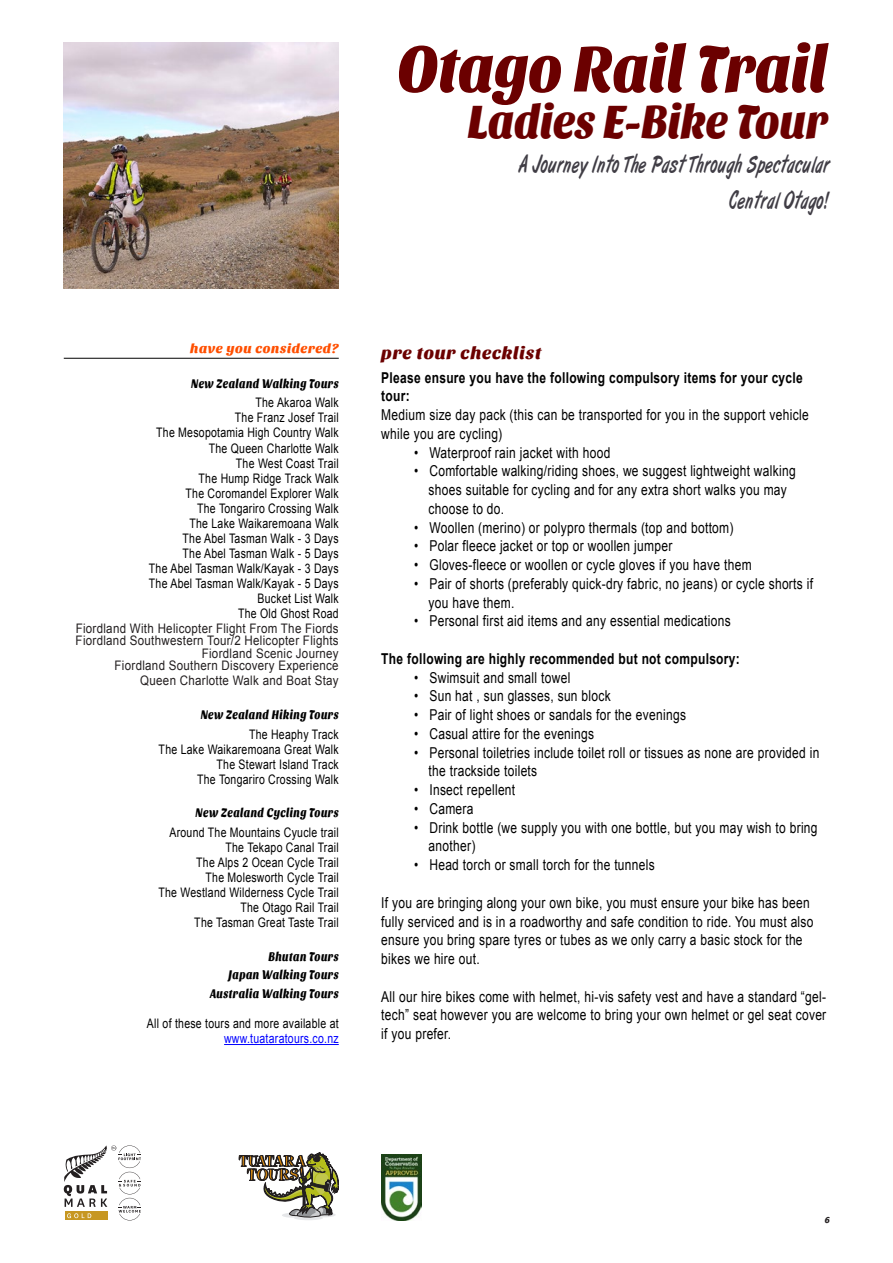
<style>
.page{position:relative;width:893px;height:1263px;background:#fff}
.page>*{position:absolute;margin:0;border:0;box-sizing:border-box;transform-origin:0 0}
.t1{font:67.5px "Sansita One";letter-spacing:-.02em;color:#6b0000;scale:.88 1}
.t2{font:48.75px "Sansita One";letter-spacing:-.02em;color:#6b0000;scale:.88 1}
.t3{font:24.75px "Art Brush";letter-spacing:.05em;color:#403d45;scale:.67 1}
.t4{font:18px "Sansita One";letter-spacing:.025em;color:#6b0000}
.t5{font:15px/18.8px "Arial";letter-spacing:.025em;color:#000;scale:.8 1}
.t6{font:700 15px/18.8px "Arial";letter-spacing:.025em;color:#000;scale:.8 1}
.t7{font:13.5px "Sansita One";letter-spacing:.025em;color:#ff4f00}
.t8{font:13.2px "Arial";letter-spacing:.025em;color:#000;scale:.8 1}
.t9{font:13.2px "Arial";letter-spacing:.025em;color:#231f20;scale:.88 1}
.t10{font:13.2px "Sansita One";letter-spacing:.025em;color:#000;scale:.8 1}
.t11{font:13.2px "Arial";letter-spacing:.025em;color:#00f;scale:.8 1}
.t12{font:9px "Sansita One";color:#231f20}
</style>
<div class="page">
<svg style="left:239px;top:1152px;width:100px;height:68px"></svg>
<img style="left:381px;top:1155px;width:41px;height:65px">
<svg style="left:64px;top:1145px;width:77px;height:75px"></svg>
<hr style="left:224px;top:1044px;width:115px;height:1px;background:#00f">
<hr style="left:64px;top:358px;width:275px;height:1px;background:#000">
<img style="left:64px;top:43px;width:275px;height:245px">
<p class="t1" style="left:397px;top:30px;width:492px">Otago Rail Trail</p>
<p class="t2" style="left:467px;top:94px;width:412px">Ladies E-Bike Tour</p>
<p class="t3" style="left:518px;top:151px;width:465px">A Journey Into The Past Through Spectacular</p>
<p class="t3" style="left:729px;top:187px;width:150px">Central Otago!</p>
<p class="t7" style="left:190px;top:341px;width:150px">have you considered?</p>
<p class="t10" style="left:191px;top:376px;width:186px">New Zealand Walking Tours</p>
<p class="t8" style="left:256px;top:394px;width:106px">The Akaroa Walk</p>
<p class="t8" style="left:235px;top:409px;width:131px">The Franz Josef Trail</p>
<p class="t8" style="left:156px;top:424px;width:230px">The Mesopotamia High Country Walk</p>
<p class="t8" style="left:209px;top:439px;width:164px">The Queen Charlotte Walk</p>
<p class="t8" style="left:236px;top:454px;width:130px">The West Coast Trail</p>
<p class="t8" style="left:199px;top:469px;width:177px">The Hump Ridge Track Walk</p>
<p class="t8" style="left:186px;top:484px;width:193px">The Coromandel Explorer Walk</p>
<p class="t8" style="left:197px;top:499px;width:179px">The Tongariro Crossing Walk</p>
<p class="t8" style="left:189px;top:514px;width:188px">The Lake Waikaremoana Walk</p>
<p class="t8" style="left:183px;top:529px;width:197px">The Abel Tasman Walk - 3 Days</p>
<p class="t8" style="left:183px;top:544px;width:197px">The Abel Tasman Walk - 5 Days</p>
<p class="t8" style="left:149px;top:559px;width:239px">The Abel Tasman Walk/Kayak - 3 Days</p>
<p class="t8" style="left:149px;top:574px;width:239px">The Abel Tasman Walk/Kayak - 5 Days</p>
<p class="t8" style="left:258px;top:589px;width:103px">Bucket List Walk</p>
<p class="t8" style="left:238px;top:604px;width:127px">The Old Ghost Road</p>
<p class="t9" style="left:76px;top:619px;width:300px">Fiordland With Helicopter Flight From The Fiords</p>
<p class="t9" style="left:76px;top:632px;width:300px">Fiordland Southwestern Tour/2 Helicopter Flights</p>
<p class="t9" style="left:202px;top:644px;width:157px">Fiordland Scenic Journey</p>
<p class="t9" style="left:115px;top:657px;width:256px">Fiordland Southern Discovery Experience</p>
<p class="t9" style="left:140px;top:672px;width:227px">Queen Charlotte Walk and Boat Stay</p>
<p class="t10" style="left:201px;top:707px;width:174px">New Zealand Hiking Tours</p>
<p class="t8" style="left:249px;top:725px;width:114px">The Heaphy Track</p>
<p class="t8" style="left:159px;top:740px;width:227px">The Lake Waikaremoana Great Walk</p>
<p class="t8" style="left:217px;top:755px;width:154px">The Stewart Island Track</p>
<p class="t8" style="left:197px;top:770px;width:179px">The Tongariro Crossing Walk</p>
<p class="t10" style="left:196px;top:805px;width:180px">New Zealand Cycling Tours</p>
<p class="t8" style="left:169px;top:823px;width:213px">Around The Mountains Cyucle trail</p>
<p class="t8" style="left:225px;top:838px;width:143px">The Tekapo Canal Trail</p>
<p class="t8" style="left:196px;top:853px;width:180px">The Alps 2 Ocean Cycle Trail</p>
<p class="t8" style="left:206px;top:868px;width:168px">The Molesworth Cycle Trail</p>
<p class="t8" style="left:158px;top:883px;width:227px">The Westland Wilderness Cycle Trail</p>
<p class="t8" style="left:240px;top:898px;width:124px">The Otago Rail Trail</p>
<p class="t8" style="left:194px;top:913px;width:182px">The Tasman Great Taste Trail</p>
<p class="t10" style="left:268px;top:949px;width:89px">Bhutan Tours</p>
<p class="t10" style="left:228px;top:967px;width:139px">Japan Walking Tours</p>
<p class="t10" style="left:210px;top:986px;width:162px">Australia Walking Tours</p>
<p class="t8" style="left:147px;top:1015px;width:241px">All of these tours and more available at</p>
<p class="t11" style="left:224px;top:1030px;width:145px">www.tuataratours.co.nz</p>
<p class="t4" style="left:381px;top:342px;width:162px">pre tour checklist</p>
<p class="t6" style="left:381px;top:368px;width:528px">Please ensure you have the following compulsory items for your cycle tour:</p>
<p class="t5" style="left:381px;top:406px;width:536px">Medium size day pack (this can be transported for you in the support vehicle while you are cycling)</p>
<p class="t5" style="left:414px;top:443px;width:247px">• Waterproof rain jacket with hood</p>
<p class="t5" style="left:414px;top:462px;width:479px">• Comfortable walking/riding shoes, we suggest lightweight walking</p>
<p class="t5" style="left:429px;top:481px;width:449px">shoes suitable for cycling and for any extra short walks you may</p>
<p class="t5" style="left:429px;top:499px;width:96px">choose to do.</p>
<p class="t5" style="left:414px;top:518px;width:401px">• Woollen (merino) or polypro thermals (top and bottom)</p>
<p class="t5" style="left:414px;top:537px;width:324px">• Polar fleece jacket or top or woollen jumper</p>
<p class="t5" style="left:414px;top:556px;width:424px">• Gloves-fleece or woollen or cycle gloves if you have them</p>
<p class="t5" style="left:414px;top:574px;width:500px">• Pair of shorts (preferably quick-dry fabric, no jeans) or cycle shorts if</p>
<p class="t5" style="left:429px;top:593px;width:109px">you have them.</p>
<p class="t5" style="left:414px;top:612px;width:397px">• Personal first aid items and any essential medications</p>
<p class="t6" style="left:381px;top:650px;width:450px">The following are highly recommended but not compulsory:</p>
<p class="t5" style="left:414px;top:668px;width:197px">• Swimsuit and small towel</p>
<p class="t5" style="left:414px;top:687px;width:247px">• Sun hat , sun glasses, sun block</p>
<p class="t5" style="left:414px;top:706px;width:341px">• Pair of light shoes or sandals for the evenings</p>
<p class="t5" style="left:414px;top:724px;width:227px">• Casual attire for the evenings</p>
<p class="t5" style="left:414px;top:743px;width:508px">• Personal toiletries include toilet roll or tissues as none are provided in</p>
<p class="t5" style="left:429px;top:762px;width:137px">the trackside toilets</p>
<p class="t5" style="left:414px;top:781px;width:128px">• Insect repellent</p>
<p class="t5" style="left:414px;top:799px;width:76px">• Camera</p>
<p class="t5" style="left:429px;top:818px;width:488px;text-indent:-15px">• Drink bottle (we supply you with one bottle, but you may wish to bring another)</p>
<p class="t5" style="left:414px;top:856px;width:303px">• Head torch or small torch for the tunnels</p>
<p class="t5" style="left:381px;top:893px;width:542px">If you are bringing along your own bike, you must ensure your bike has been fully serviced and is in a roadworthy and safe condition to ride. You must also ensure you bring spare tyres or tubes as we only carry a basic stock for the bikes we hire out.</p>
<p class="t5" style="left:381px;top:987px;width:558px;text-align:justify">All our hire bikes come with helmet, hi-vis safety vest and have a standard “gel&shy;tech” seat however you are welcome to bring your own helmet or gel seat cover if you prefer.</p>
<p class="t12" style="left:825px;top:1214px;width:7px">6</p>
</div>
